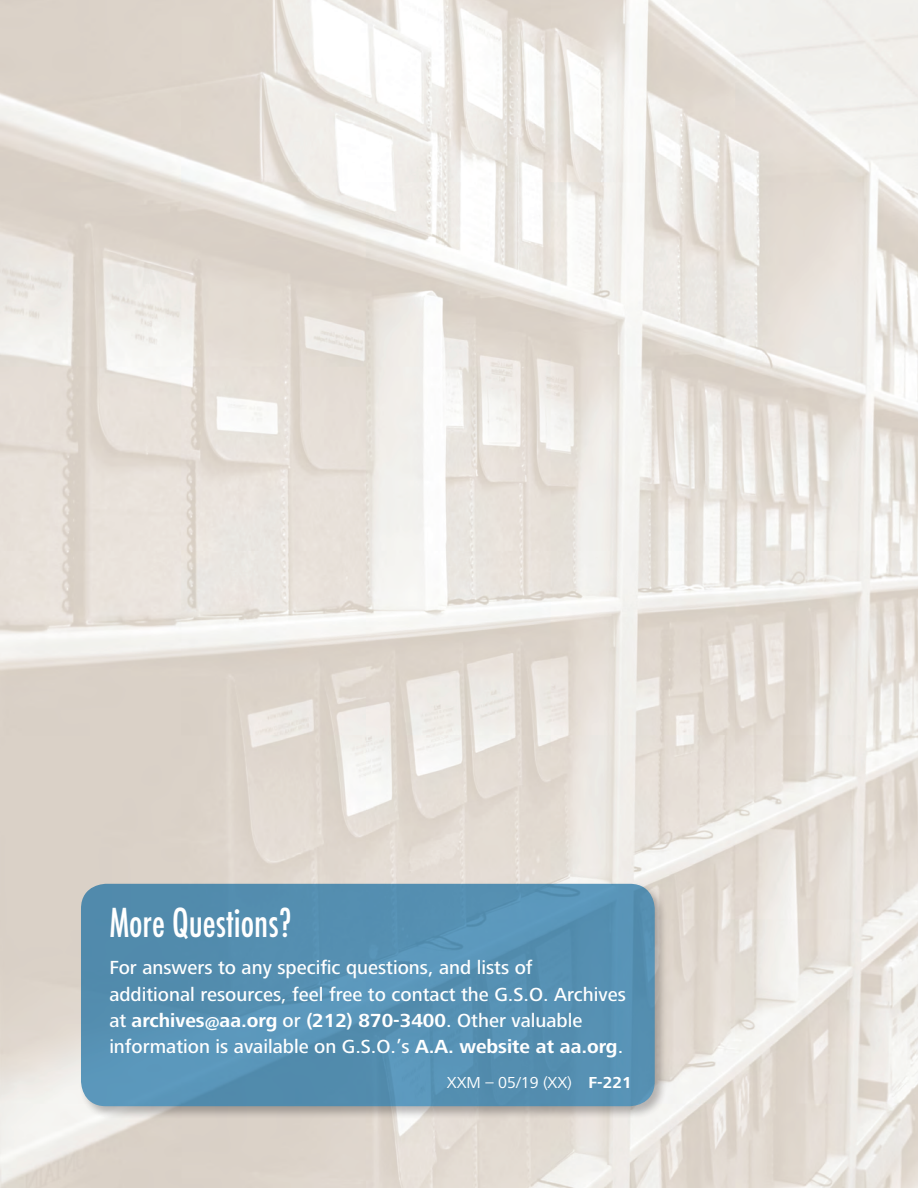
<style>
.page{position:relative;width:918px;height:1188px;background:#fff}
.page>*{position:absolute;margin:0;border:0;box-sizing:border-box;transform-origin:0 0}
.t1{font:500 condensed 38.7px "Futura";color:#fff;scale:.9 1}
.Body{font:500 19.65px/26.2px "Frutiger Next LT";color:#fff}
.Body-2{font:16.5px "Frutiger Next LT";color:#fff}
.s1{font-weight:700}
</style>
<div class="page">
<img style="left:0;top:0;width:918px;height:1188px">
<div style="left:79px;top:881px;width:589px;height:238px;background:#231f20;opacity:.5"></div>
<div style="left:81px;top:884px;width:574px;height:222px;background:#558fb1;border-radius:25px"></div>
<p class="t1" style="left:109px;top:898px;width:204px">More Questions?</p>
<p class="Body" style="left:109px;top:955px;width:518px">For answers to any specific questions, and lists of<br>additional resources, feel free to contact the G.S.O. Archives at <span class="s1">archives@aa.org</span> or <span class="s1">(212) 870-3400</span>. Other valuable information is available on G.S.O.’s <span class="s1">A.A. website at aa.org</span>.</p>
<p class="Body-2" style="left:447px;top:1074px;width:187px">XXM – 05/19 (XX) <span class="s1">F-221</span></p>
</div>
